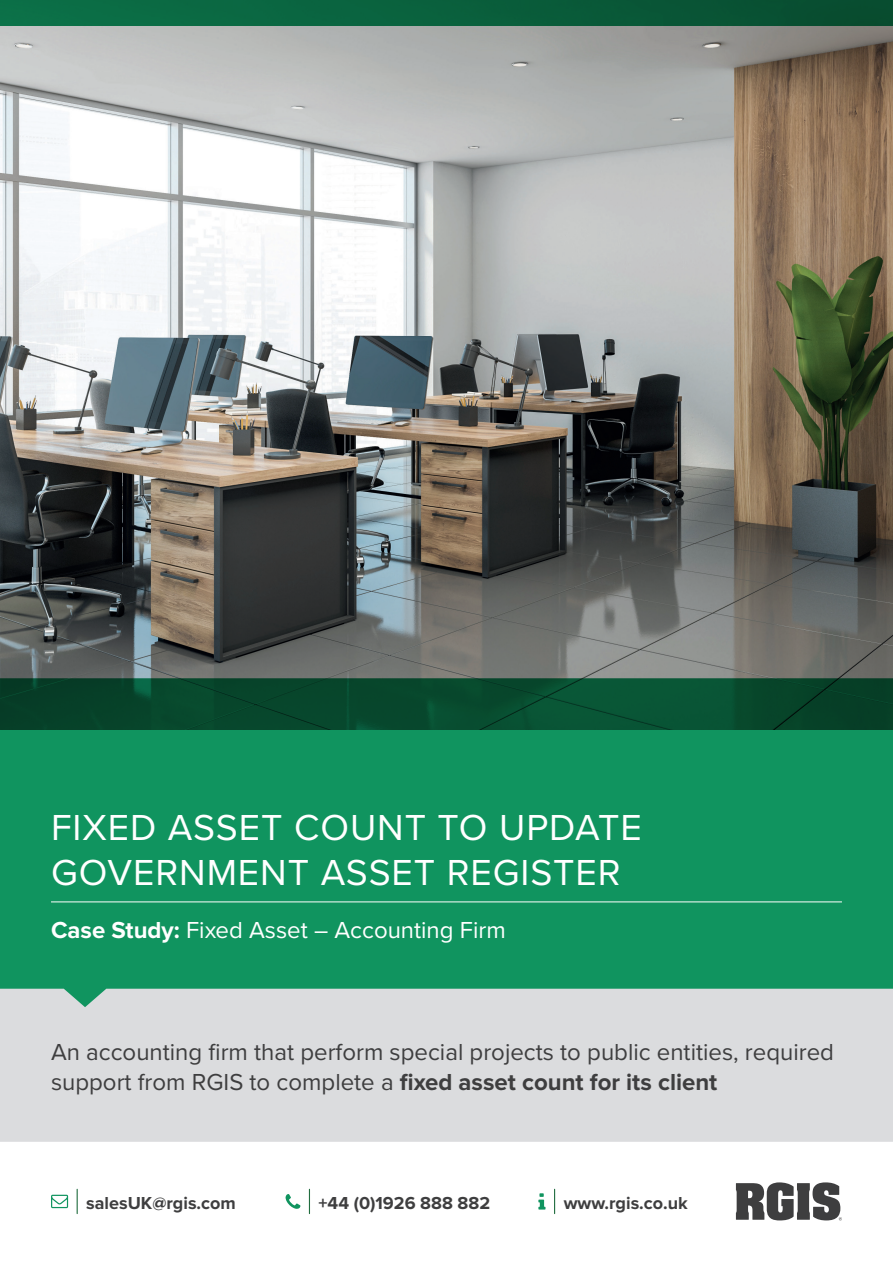
<style>
.page{position:relative;width:893px;height:1263px;background:#fff}
.page>*{position:absolute;margin:0;border:0;box-sizing:border-box;transform-origin:0 0}
.t1{font:37.5px/45px "Proxima Nova";letter-spacing:.025em;color:#fff}
.t2{font:24px/30px "Proxima Nova";color:#3e3e3f}
.t3{font:24px "Proxima Nova";color:#fff}
.t4{font:700 18px "Proxima Nova";color:#3e3e3f}
.s1{font-weight:700}
</style>
<div class="page">
<svg style="left:554px;top:1189px;width:1px;height:24px"></svg>
<svg style="left:538px;top:1193px;width:7px;height:16px"></svg>
<svg style="left:77px;top:1189px;width:1px;height:24px"></svg>
<svg style="left:51px;top:1195px;width:17px;height:13px"></svg>
<svg style="left:309px;top:1189px;width:1px;height:24px"></svg>
<svg style="left:286px;top:1194px;width:14px;height:15px"></svg>
<svg style="left:736px;top:1182px;width:106px;height:38px"></svg>
<div style="left:0;top:1007px;width:893px;height:135px;background:#dbdcde"></div>
<svg style="left:0;top:730px;width:893px;height:277px;background:#1d9867"></svg>
<img style="left:0;top:26px;width:893px;height:704px">
<hr style="left:51px;top:901px;width:791px;height:1px;background:#fff">
<div style="left:0;top:0;width:893px;height:26px;background:linear-gradient(to right,#0c7349,#084c2f)"></div>
<h1 class="t1" style="left:51px;top:803px;width:592px">FIXED ASSET COUNT TO UPDATE<br>GOVERNMENT ASSET REGISTER</h1>
<p class="t3" style="left:51px;top:912px;width:456px"><span class="s1">Case Study:</span> Fixed Asset – Accounting Firm</p>
<p class="t2" style="left:51px;top:1036px;width:784px">An accounting firm that perform special projects to public entities, required support from RGIS to complete a <span class="s1">fixed asset count for its client</span></p>
<p class="t4" style="left:86px;top:1192px;width:151px">salesUK@rgis.com</p>
<p class="t4" style="left:319px;top:1192px;width:173px">+44 (0)1926 888 882</p>
<p class="t4" style="left:564px;top:1192px;width:126px">www.rgis.co.uk</p>
</div>
